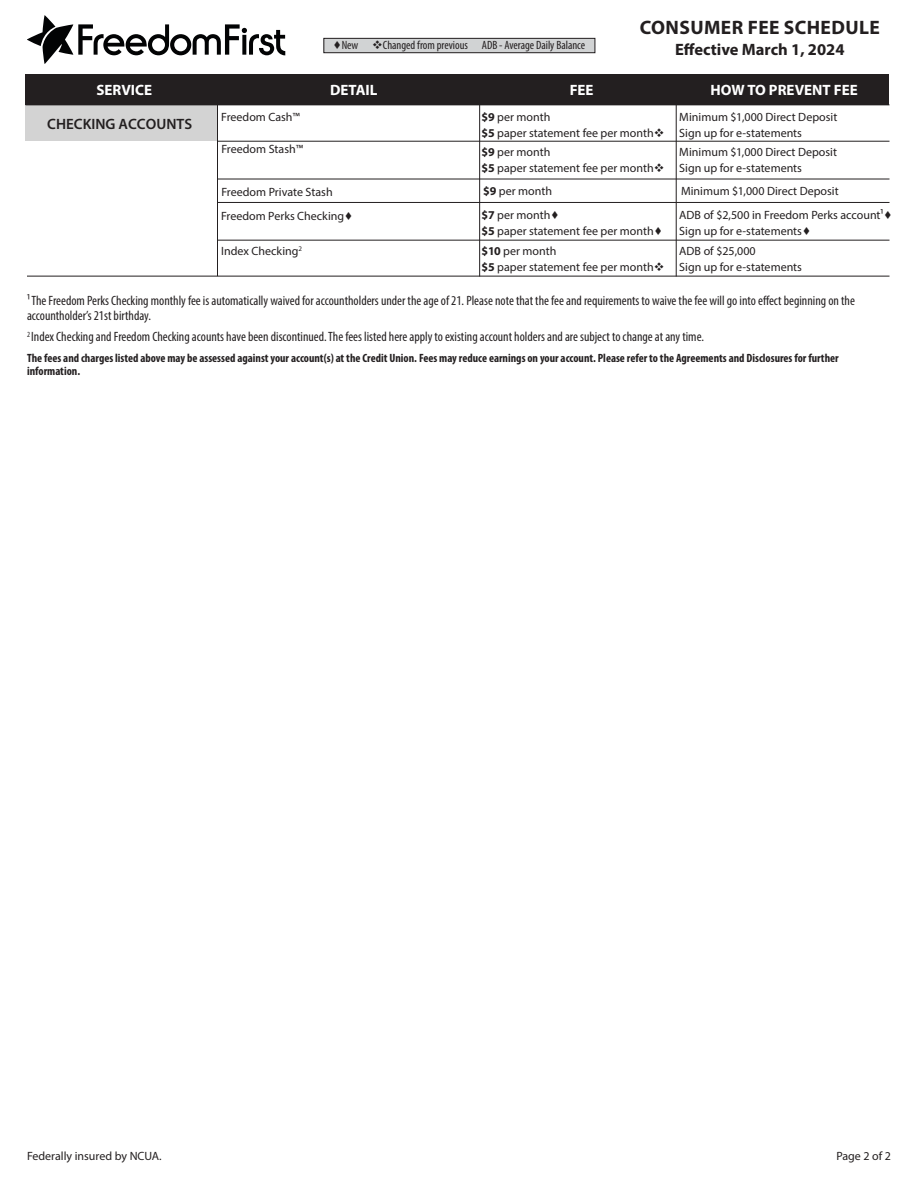
<style>
.page{position:relative;width:918px;height:1188px;background:#fff}
.page>*{position:absolute;margin:0;border:0;box-sizing:border-box;transform-origin:0 0}
.letters{font:700 19.5px "Myriad Pro";letter-spacing:.02em;color:#231f20}
.letters-2{font:700 16.5px "Myriad Pro";color:#231f20}
.t1{font:700 15px "Myriad Pro";color:#fff}
.t2{font:600 15px "Myriad Pro";color:#231f20}
.Paragraph_Style_2{font:condensed 13.5px/15px "Myriad Pro";color:#231f20}
.Paragraph_Style_2-2{font:12px "Myriad Pro";color:#231f20}
.Paragraph_Style_2-3{font:700 condensed 12px/13.5px "Myriad Pro";color:#231f20}
.letters-3{font:condensed 12px "Myriad Pro";color:#231f20}
.s1{font-weight:700}
</style>
<div class="page">
<div style="left:26px;top:74px;width:864px;height:30px;background:#231f20"></div>
<div style="left:26px;top:105px;width:192px;height:36px;background:#d3d3d3"></div>
<hr style="left:26px;top:104px;width:864px;height:1px;background:#231f20">
<hr style="left:217px;top:100px;width:1px;height:176px;background:#231f20">
<hr style="left:479px;top:100px;width:1px;height:176px;background:#231f20">
<hr style="left:676px;top:88px;width:1px;height:188px;background:#231f20">
<hr style="left:27px;top:276px;width:863px;height:1px;background:#231f20">
<hr style="left:217px;top:240px;width:673px;height:1px;background:#231f20">
<hr style="left:217px;top:141px;width:673px;height:1px;background:#231f20">
<hr style="left:217px;top:202px;width:673px;height:1px;background:#231f20">
<hr style="left:217px;top:179px;width:673px;height:1px;background:#231f20">
<svg style="left:27px;top:15px;width:258px;height:49px"></svg>
<div style="left:324px;top:38px;width:271px;height:15px;background:#d1d3d4"></div>
<div style="left:323px;top:38px;width:272px;height:15px;border:1px solid #231f20"></div>
<p class="letters-3" style="left:333px;top:38px;width:254px">▲New ❖Changed from previous ADB - Average Daily Balance</p>
<p class="letters" style="left:640px;top:15px;width:241px">CONSUMER FEE SCHEDULE</p>
<p class="letters-2" style="left:675px;top:39px;width:171px">Effective March 1, 2024</p>
<p class="t1" style="left:96px;top:80px;width:57px">SERVICE</p>
<p class="t1" style="left:330px;top:80px;width:49px">DETAIL</p>
<p class="t1" style="left:570px;top:80px;width:25px">FEE</p>
<p class="t1" style="left:711px;top:80px;width:149px">HOW TO PREVENT FEE</p>
<p class="Paragraph_Style_2-2" style="left:221px;top:110px;width:80px">Freedom Cash™</p>
<p class="Paragraph_Style_2-2" style="left:482px;top:110px;width:70px"><span class="s1">$9</span> per month</p>
<p class="Paragraph_Style_2-2" style="left:482px;top:126px;width:184px"><span class="s1">$5</span> paper statement fee per month❖</p>
<p class="Paragraph_Style_2-2" style="left:679px;top:110px;width:159px">Minimum $1,000 Direct Deposit</p>
<p class="Paragraph_Style_2-2" style="left:679px;top:126px;width:124px">Sign up for e-statements</p>
<p class="t2" style="left:47px;top:114px;width:146px">CHECKING ACCOUNTS</p>
<p class="Paragraph_Style_2-2" style="left:221px;top:142px;width:83px">Freedom Stash™</p>
<p class="Paragraph_Style_2-2" style="left:482px;top:145px;width:70px"><span class="s1">$9</span> per month</p>
<p class="Paragraph_Style_2-2" style="left:482px;top:161px;width:184px"><span class="s1">$5</span> paper statement fee per month❖</p>
<p class="Paragraph_Style_2-2" style="left:679px;top:145px;width:159px">Minimum $1,000 Direct Deposit</p>
<p class="Paragraph_Style_2-2" style="left:679px;top:161px;width:124px">Sign up for e-statements</p>
<p class="Paragraph_Style_2-2" style="left:221px;top:185px;width:113px">Freedom Private Stash</p>
<p class="Paragraph_Style_2-2" style="left:483px;top:184px;width:70px"><span class="s1">$9</span> per month</p>
<p class="Paragraph_Style_2-2" style="left:681px;top:184px;width:159px">Minimum $1,000 Direct Deposit</p>
<p class="Paragraph_Style_2-2" style="left:221px;top:209px;width:134px">Freedom Perks Checking▲</p>
<p class="Paragraph_Style_2-2" style="left:482px;top:207px;width:79px"><span class="s1">$7</span> per month▲</p>
<p class="Paragraph_Style_2-2" style="left:482px;top:223px;width:183px"><span class="s1">$5</span> paper statement fee per month▲</p>
<p class="Paragraph_Style_2-2" style="left:221px;top:244px;width:83px">Index Checking<sup>2</sup></p>
<p class="Paragraph_Style_2-2" style="left:482px;top:244px;width:76px"><span class="s1">$10</span> per month</p>
<p class="Paragraph_Style_2-2" style="left:482px;top:260px;width:184px"><span class="s1">$5</span> paper statement fee per month❖</p>
<p class="Paragraph_Style_2-2" style="left:679px;top:207px;width:215px">ADB of $2,500 in Freedom Perks account1▲</p>
<p class="Paragraph_Style_2-2" style="left:679px;top:223px;width:133px">Sign up for e-statements▲</p>
<p class="Paragraph_Style_2-2" style="left:679px;top:244px;width:78px">ADB of $25,000</p>
<p class="Paragraph_Style_2-2" style="left:679px;top:260px;width:124px">Sign up for e-statements</p>
<p class="Paragraph_Style_2" style="left:27px;top:292px;width:829px">1 The Freedom Perks Checking monthly fee is automatically waived for accountholders under the age of 21. Please note that the fee and requirements to waive the fee will go into effect beginning on the accountholder’s 21st birthday.</p>
<p class="Paragraph_Style_2" style="left:27px;top:329px;width:679px"><sup>2</sup> Index Checking and Freedom Checking acounts have been discontinued. The fees listed here apply to existing account holders and are subject to change at any time.</p>
<p class="Paragraph_Style_2-3" style="left:27px;top:351px;width:813px">The fees and charges listed above may be assessed against your account(s) at the Credit Union. Fees may reduce earnings on your account. Please refer to the Agreements and Disclosures for further information.</p>
<p class="Paragraph_Style_2-2" style="left:27px;top:1149px;width:136px">Federally insured by NCUA.</p>
<p class="Paragraph_Style_2-2" style="left:836px;top:1149px;width:56px">Page 2 of 2</p>
</div>
